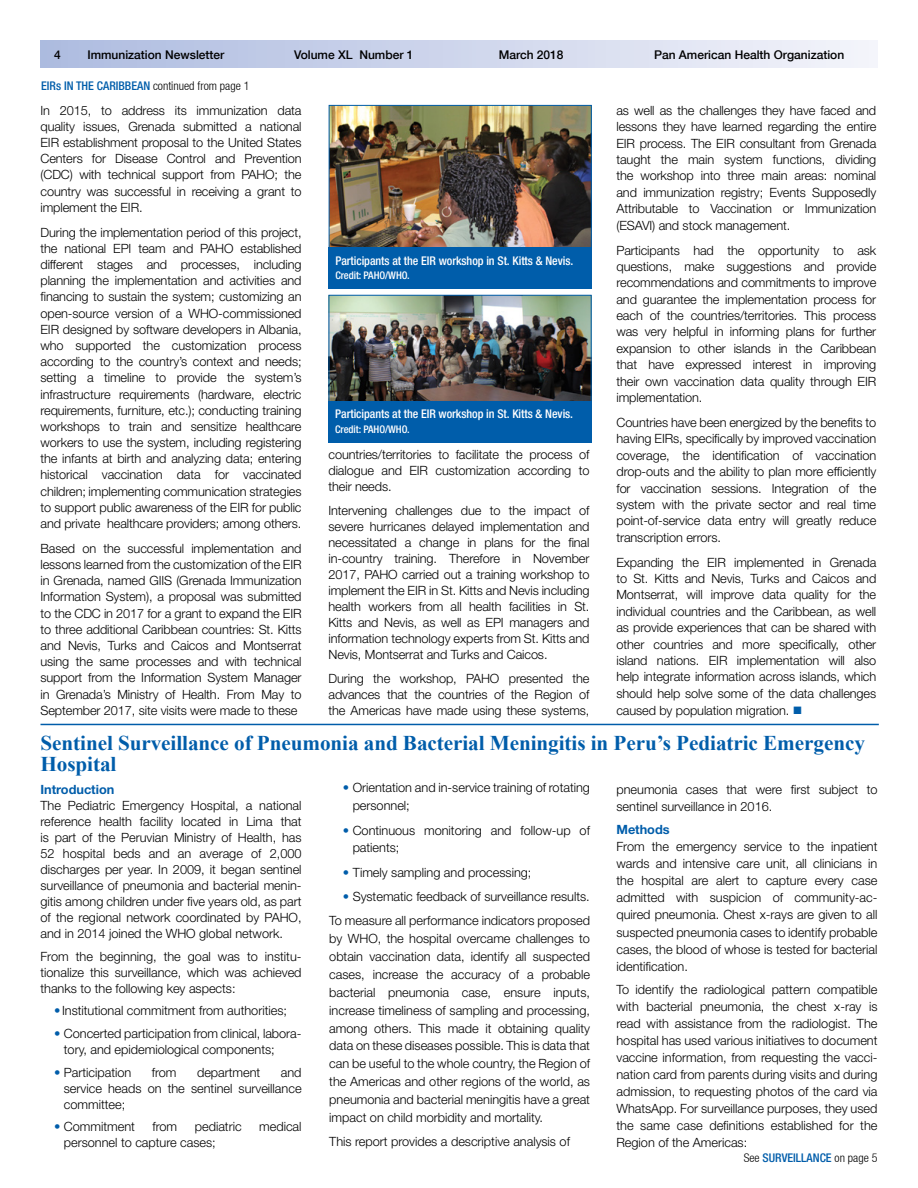
<style>
.page{position:relative;width:918px;height:1188px;background:#fff}
.page>*{position:absolute;margin:0;border:0;box-sizing:border-box;transform-origin:0 0}
.t1{font:700 21px/21px "Times New Roman";letter-spacing:-.005em;color:#005daa}
.t2{font:300 12.75px/16.2px "Helvetica Neue";color:#000;text-align:justify}
.t3{font:700 12.75px "Helvetica Neue";color:#005daa}
.t4{font:500 condensed 12px "Helvetica Neue";letter-spacing:-.005em;color:#fff}
.t5{font:500 12px "Helvetica Neue";color:#000}
.t6{font:500 condensed 12px "Helvetica Neue";color:#005daa}
.t7{font:500 condensed 10.5px "Helvetica Neue";letter-spacing:-.005em;color:#fff}
.s1{font-family:"Helvetica Neue LT";font-weight:300;color:#000}
.s2{color:#005daa}
</style>
<div class="page">
<div style="left:40px;top:40px;width:838px;height:28px;background:linear-gradient(to right,#acbadf,#f3f4fa)"></div>
<hr style="left:40px;top:724px;width:839px;height:1px;background:#005daa">
<img style="left:331px;top:107px;width:259px;height:140px">
<div style="left:329px;top:105px;width:263px;height:184px;border:1px solid #005daa"></div>
<div style="left:329px;top:247px;width:263px;height:42px;background:#005daa"></div>
<img style="left:331px;top:297px;width:259px;height:104px">
<div style="left:329px;top:295px;width:263px;height:143px;border:1px solid #005daa"></div>
<div style="left:328px;top:401px;width:264px;height:41px;background:#005daa"></div>
<p class="t5" style="left:54px;top:45px;width:8px">4</p>
<p class="t5" style="left:87px;top:45px;width:139px">Immunization Newsletter</p>
<p class="t5" style="left:294px;top:45px;width:121px">Volume XL Number 1</p>
<p class="t5" style="left:499px;top:45px;width:66px">March 2018</p>
<p class="t5" style="left:654px;top:45px;width:192px">Pan American Health Organization</p>
<p class="t6" style="left:41px;top:78px;width:210px">EIRs IN THE CARIBBEAN <span class="s1">continued from page 1</span></p>
<p class="t2" style="left:40px;top:102px;width:263px">In 2015, to address its immunization data quality issues, Grenada submitted a national EIR establishment proposal to the United States Centers for Disease Control and Prevention (CDC) with technical support from PAHO; the country was successful in receiving a grant to implement the EIR.</p>
<p class="t2" style="left:40px;top:224px;width:263px">During the implementation period of this project, the national EPI team and PAHO established different stages and processes, including planning the implementation and activities and financing to sustain the system; customizing an open-source version of a WHO-commissioned EIR designed by software developers in Albania, who supported the customization process according to the country’s context and needs; setting a timeline to provide the system’s infrastructure requirements (hardware, electric requirements, furniture, etc.); conducting training workshops to train and sensitize healthcare workers to use the system, including registering the infants at birth and analyzing data; entering historical vaccination data for vaccinated children; implementing communication strategies to support public awareness of the EIR for public and private healthcare providers; among others.</p>
<p class="t2" style="left:40px;top:540px;width:263px">Based on the successful implementation and lessons learned from the customization of the EIR in Grenada, named GIIS (Grenada Immunization Information System), a proposal was submitted to the CDC in 2017 for a grant to expand the EIR to three additional Caribbean countries: St. Kitts and Nevis, Turks and Caicos and Montserrat using the same processes and with technical support from the Information System Manager in Grenada’s Ministry of Health. From May to September 2017, site visits were made to these</p>
<p class="t4" style="left:335px;top:253px;width:239px">Participants at the EIR workshop in St. Kitts &amp; Nevis.</p>
<p class="t7" style="left:335px;top:269px;width:76px">Credit: PAHO/WHO.</p>
<p class="t4" style="left:335px;top:407px;width:239px">Participants at the EIR workshop in St. Kitts &amp; Nevis.</p>
<p class="t7" style="left:335px;top:423px;width:76px">Credit: PAHO/WHO.</p>
<p class="t2" style="left:328px;top:446px;width:263px">countries/territories to facilitate the process of dialogue and EIR customization according to their needs.</p>
<p class="t2" style="left:328px;top:503px;width:263px">Intervening challenges due to the impact of severe hurricanes delayed implementation and necessitated a change in plans for the final in-country training. Therefore in November 2017, PAHO carried out a training workshop to implement the EIR in St. Kitts and Nevis including health workers from all health facilities in St.<br>Kitts and Nevis, as well as EPI managers and information technology experts from St. Kitts and Nevis, Montserrat and Turks and Caicos.</p>
<p class="t2" style="left:328px;top:670px;width:263px">During the workshop, PAHO presented the advances that the countries of the Region of the Americas have made using these systems,</p>
<p class="t2" style="left:616px;top:102px;width:261px">as well as the challenges they have faced and lessons they have learned regarding the entire EIR process. The EIR consultant from Grenada taught the main system functions, dividing the workshop into three main areas: nominal and immunization registry; Events Supposedly Attributable to Vaccination or Immunization (ESAVI) and stock management.</p>
<p class="t2" style="left:616px;top:242px;width:261px">Participants had the opportunity to ask questions, make suggestions and provide recommendations and commitments to improve and guarantee the implementation process for each of the countries/territories. This process was very helpful in informing plans for further expansion to other islands in the Caribbean that have expressed interest in improving their own vaccination data quality through EIR implementation.</p>
<p class="t2" style="left:616px;top:414px;width:261px">Countries have been energized by the benefits to having EIRs, specifically by improved vaccination coverage, the identification of vaccination drop-outs and the ability to plan more efficiently for vaccination sessions. Integration of the system with the private sector and real time point-of-service data entry will greatly reduce transcription errors.</p>
<p class="t2" style="left:616px;top:554px;width:261px">Expanding the EIR implemented in Grenada to St. Kitts and Nevis, Turks and Caicos and Montserrat, will improve data quality for the individual countries and the Caribbean, as well as provide experiences that can be shared with other countries and more specifically, other island nations. EIR implementation will also help integrate information across islands, which should help solve some of the data challenges caused by population migration. <span class="s2">■</span></p>
<h1 class="t1" style="left:40px;top:732px;width:826px">Sentinel Surveillance of Pneumonia and Bacterial Meningitis in Peru’s Pediatric Emergency<br>Hospital</h1>
<p class="t2" style="left:616px;top:780px;width:263px;line-height:17.1px">pneumonia cases that were first subject to sentinel surveillance in 2016.</p>
<p class="t3" style="left:616px;top:822px;width:55px">Methods</p>
<p class="t2" style="left:616px;top:838px;width:263px;line-height:17.1px">From the emergency service to the inpatient wards and intensive care unit, all clinicians in the hospital are alert to capture every case admitted with suspicion of community-ac&shy;quired pneumonia. Chest x-rays are given to all suspected pneumonia cases to identify probable cases, the blood of whose is tested for bacterial identification.</p>
<p class="t2" style="left:616px;top:981px;width:263px;line-height:17.1px">To identify the radiological pattern compatible with bacterial pneumonia, the chest x-ray is read with assistance from the radiologist. The hospital has used various initiatives to document vaccine information, from requesting the vacci&shy;nation card from parents during visits and during admission, to requesting photos of the card via WhatsApp. For surveillance purposes, they used the same case definitions established for the Region of the Americas:</p>
<p class="t2" style="left:353px;top:779px;width:239px;line-height:17.9px;text-indent:-10px"><span class="s2">•</span> Orientation and in-service training of rotating personnel;</p>
<p class="t2" style="left:353px;top:821px;width:239px;line-height:17.9px;text-indent:-10px"><span class="s2">•</span> Continuous monitoring and follow-up of patients;</p>
<p class="t2" style="left:343px;top:864px;width:190px"><span class="s2">•</span> Timely sampling and processing;</p>
<p class="t2" style="left:329px;top:884px;width:262px;line-height:24.3px;text-align:right"><span class="s2">•</span> Systematic feedback of surveillance results.<br>To measure all performance indicators proposed</p>
<p class="t2" style="left:329px;top:930px;width:262px;line-height:17.9px">by WHO, the hospital overcame challenges to obtain vaccination data, identify all suspected cases, increase the accuracy of a probable bacterial pneumonia case, ensure inputs, increase timeliness of sampling and processing, among others. This made it obtaining quality data on these diseases possible. This is data that can be useful to the whole country, the Region of the Americas and other regions of the world, as pneumonia and bacterial meningitis have a great impact on child morbidity and mortality.</p>
<p class="t2" style="left:329px;top:1133px;width:242px">This report provides a descriptive analysis of</p>
<p class="t3" style="left:41px;top:781px;width:75px">Introduction</p>
<p class="t2" style="left:41px;top:797px;width:263px">The Pediatric Emergency Hospital, a national reference health facility located in Lima that is part of the Peruvian Ministry of Health, has 52 hospital beds and an average of 2,000 discharges per year. In 2009, it began sentinel surveillance of pneumonia and bacterial menin&shy;gitis among children under five years old, as part of the regional network coordinated by PAHO, and in 2014 joined the WHO global network.</p>
<p class="t2" style="left:41px;top:948px;width:263px">From the beginning, the goal was to institu&shy;tionalize this surveillance, which was achieved thanks to the following key aspects:</p>
<p class="t2" style="left:54px;top:1003px;width:235px"><span class="s2">•</span> Institutional commitment from authorities;</p>
<p class="t2" style="left:64px;top:1025px;width:239px;text-indent:-10px"><span class="s2">•</span> Concerted participation from clinical, labora&shy;tory, and epidemiological components;</p>
<p class="t2" style="left:54px;top:1064px;width:79px"><span class="s2">•</span> Participation</p>
<p class="t2" style="left:152px;top:1064px;width:26px">from</p>
<p class="t2" style="left:197px;top:1064px;width:65px">department</p>
<p class="t2" style="left:64px;top:1064px;width:239px;text-indent:217px">and service heads on the sentinel surveillance committee;</p>
<p class="t2" style="left:54px;top:1118px;width:82px"><span class="s2">•</span> Commitment</p>
<p class="t2" style="left:153px;top:1118px;width:26px">from</p>
<p class="t2" style="left:195px;top:1118px;width:48px">pediatric</p>
<p class="t2" style="left:259px;top:1118px;width:44px">medical</p>
<p class="t2" style="left:64px;top:1134px;width:153px">personnel to capture cases;</p>
<p class="t6" style="left:744px;top:1150px;width:135px"><span class="s1">See</span> SURVEILLANCE <span class="s1">on page 5</span></p>
</div>
